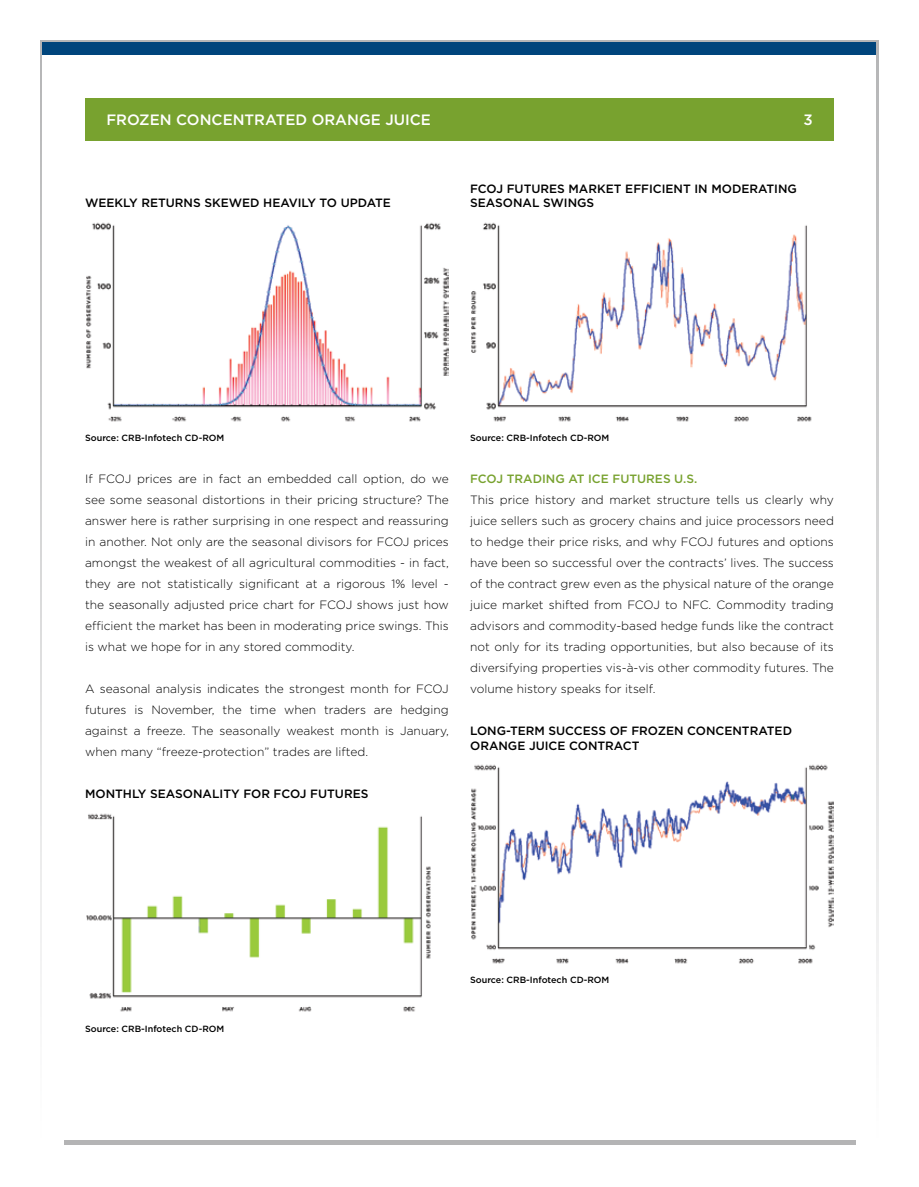
<style>
.page{position:relative;width:919px;height:1187px;background:#fff}
.page>*{position:absolute;margin:0;border:0;box-sizing:border-box;transform-origin:0 0}
.t1{font:500 15px "Gotham";color:#fff}
.t2{font:300 12px/21px "Gotham";color:#000;text-align:justify}
.t3{font:500 12px/14.4px "Gotham";color:#000}
.t4{font:500 12px "Gotham";color:#78a22f}
.t5{font:500 9px "Gotham";color:#000}
</style>
<div class="page">
<div style="left:43px;top:43px;width:833px;height:12px;background:#00457c"></div>
<hr style="left:64px;top:1140px;width:791px;height:4px;background:#b4b4b5">
<div style="left:85px;top:98px;width:748px;height:42px;background:#78a22f"></div>
<img style="left:86px;top:222px;width:363px;height:200px">
<img style="left:86px;top:813px;width:345px;height:199px">
<img style="left:471px;top:764px;width:362px;height:200px">
<img style="left:471px;top:222px;width:341px;height:200px">
<p class="t1" style="left:106px;top:110px;width:326px">FROZEN CONCENTRATED ORANGE JUICE</p>
<p class="t1" style="left:803px;top:110px;width:11px">3</p>
<p class="t3" style="left:85px;top:196px;width:307px">WEEKLY RETURNS SKEWED HEAVILY TO UPDATE</p>
<p class="t3" style="left:470px;top:181px;width:328px">FCOJ FUTURES MARKET EFFICIENT IN MODERATING<br>SEASONAL SWINGS</p>
<p class="t5" style="left:85px;top:432px;width:141px">Source: CRB-Infotech CD-ROM</p>
<p class="t2" style="left:85px;top:468px;width:365px">If FCOJ prices are in fact an embedded call option, do we see some seasonal distortions in their pricing structure? The answer here is rather surprising in one respect and reassuring in another. Not only are the seasonal divisors for FCOJ prices amongst the weakest of all agricultural commodities - in fact, they are not statistically significant at a rigorous 1% level - the seasonally adjusted price chart for FCOJ shows just how efficient the market has been in moderating price swings. This is what we hope for in any stored commodity.</p>
<p class="t2" style="left:85px;top:678px;width:365px">A seasonal analysis indicates the strongest month for FCOJ futures is November, the time when traders are hedging against a freeze. The seasonally weakest month is January, when many “freeze-protection” trades are lifted.</p>
<p class="t3" style="left:85px;top:786px;width:285px">MONTHLY SEASONALITY FOR FCOJ FUTURES</p>
<p class="t5" style="left:470px;top:432px;width:141px">Source: CRB-Infotech CD-ROM</p>
<p class="t4" style="left:470px;top:471px;width:229px">FCOJ TRADING AT ICE FUTURES U.S.</p>
<p class="t2" style="left:470px;top:489px;width:365px">This price history and market structure tells us clearly why juice sellers such as grocery chains and juice processors need to hedge their price risks, and why FCOJ futures and options have been so successful over the contracts’ lives. The success of the contract grew even as the physical nature of the orange juice market shifted from FCOJ to NFC. Commodity trading advisors and commodity-based hedge funds like the contract not only for its trading opportunities, but also because of its diversifying properties vis-à-vis other commodity futures. The volume history speaks for itself.</p>
<p class="t3" style="left:470px;top:723px;width:323px">LONG-TERM SUCCESS OF FROZEN CONCENTRATED<br>ORANGE JUICE CONTRACT</p>
<p class="t5" style="left:85px;top:1022px;width:141px">Source: CRB-Infotech CD-ROM</p>
<p class="t5" style="left:470px;top:974px;width:141px">Source: CRB-Infotech CD-ROM</p>
</div>
